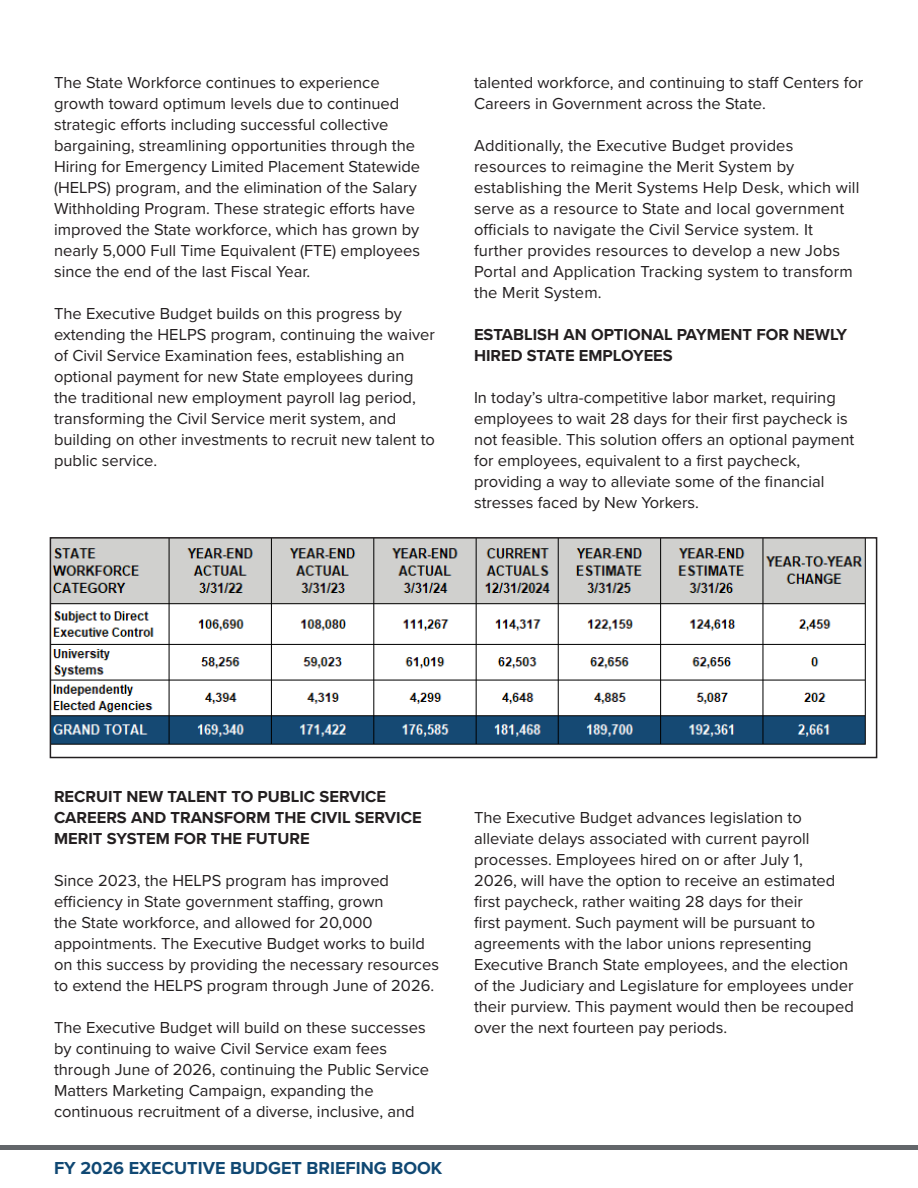
<style>
.page{position:relative;width:918px;height:1188px;background:#fff}
.page>*{position:absolute;margin:0;border:0;box-sizing:border-box;transform-origin:0 0}
.t1{font:700 18px "Proxima Nova";color:#104873}
.t2{font:16.5px/21px "Proxima Nova";color:#231f20}
.t3{font:700 16.5px/21px "Proxima Nova";color:#231f20}
</style>
<div class="page">
<div style="left:0;top:1145px;width:918px;height:5px;background:#63666a"></div>
<img style="left:53px;top:540px;width:813px;height:205px">
<div style="left:50px;top:537px;width:827px;height:221px;border:2px solid #231f20"></div>
<p class="t2" style="left:54px;top:71px;width:368px">The State Workforce continues to experience growth toward optimum levels due to continued strategic efforts including successful collective bargaining, streamlining opportunities through the Hiring for Emergency Limited Placement Statewide (HELPS) program, and the elimination of the Salary Withholding Program. These strategic efforts have improved the State workforce, which has grown by nearly 5,000 Full Time Equivalent (FTE) employees since the end of the last Fiscal Year.</p>
<p class="t2" style="left:54px;top:302px;width:382px">The Executive Budget builds on this progress by extending the HELPS program, continuing the waiver of Civil Service Examination fees, establishing an optional payment for new State employees during the traditional new employment payroll lag period, transforming the Civil Service merit system, and building on other investments to recruit new talent to public service.</p>
<p class="t2" style="left:474px;top:71px;width:391px">talented workforce, and continuing to staff Centers for<br>Careers in Government across the State.</p>
<p class="t2" style="left:474px;top:134px;width:387px">Additionally, the Executive Budget provides resources to reimagine the Merit System by establishing the Merit Systems Help Desk, which will serve as a resource to State and local government officials to navigate the Civil Service system. It further provides resources to develop a new Jobs Portal and Application Tracking system to transform the Merit System.</p>
<p class="t3" style="left:474px;top:324px;width:375px">ESTABLISH AN OPTIONAL PAYMENT FOR NEWLY<br>HIRED STATE EMPLOYEES</p>
<p class="t2" style="left:474px;top:386px;width:382px">In today’s ultra-competitive labor market, requiring employees to wait 28 days for their first paycheck is not feasible. This solution offers an optional payment for employees, equivalent to a first paycheck, providing a way to alleviate some of the financial stresses faced by New Yorkers.</p>
<p class="t3" style="left:54px;top:786px;width:369px">RECRUIT NEW TALENT TO PUBLIC SERVICE<br>CAREERS AND TRANSFORM THE CIVIL SERVICE<br>MERIT SYSTEM FOR THE FUTURE</p>
<p class="t2" style="left:54px;top:869px;width:387px">Since 2023, the HELPS program has improved efficiency in State government staffing, grown<br>the State workforce, and allowed for 20,000 appointments. The Executive Budget works to build on this success by providing the necessary resources to extend the HELPS program through June of 2026.</p>
<p class="t2" style="left:54px;top:1016px;width:377px">The Executive Budget will build on these successes by continuing to waive Civil Service exam fees through June of 2026, continuing the Public Service Matters Marketing Campaign, expanding the continuous recruitment of a diverse, inclusive, and</p>
<p class="t1" style="left:54px;top:1154px;width:390px">FY 2026 EXECUTIVE BUDGET BRIEFING BOOK</p>
<p class="t2" style="left:474px;top:806px;width:381px">The Executive Budget advances legislation to alleviate delays associated with current payroll processes. Employees hired on or after July 1,<br>2026, will have the option to receive an estimated first paycheck, rather waiting 28 days for their<br>first payment. Such payment will be pursuant to agreements with the labor unions representing Executive Branch State employees, and the election of the Judiciary and Legislature for employees under their purview. This payment would then be recouped over the next fourteen pay periods.</p>
</div>
